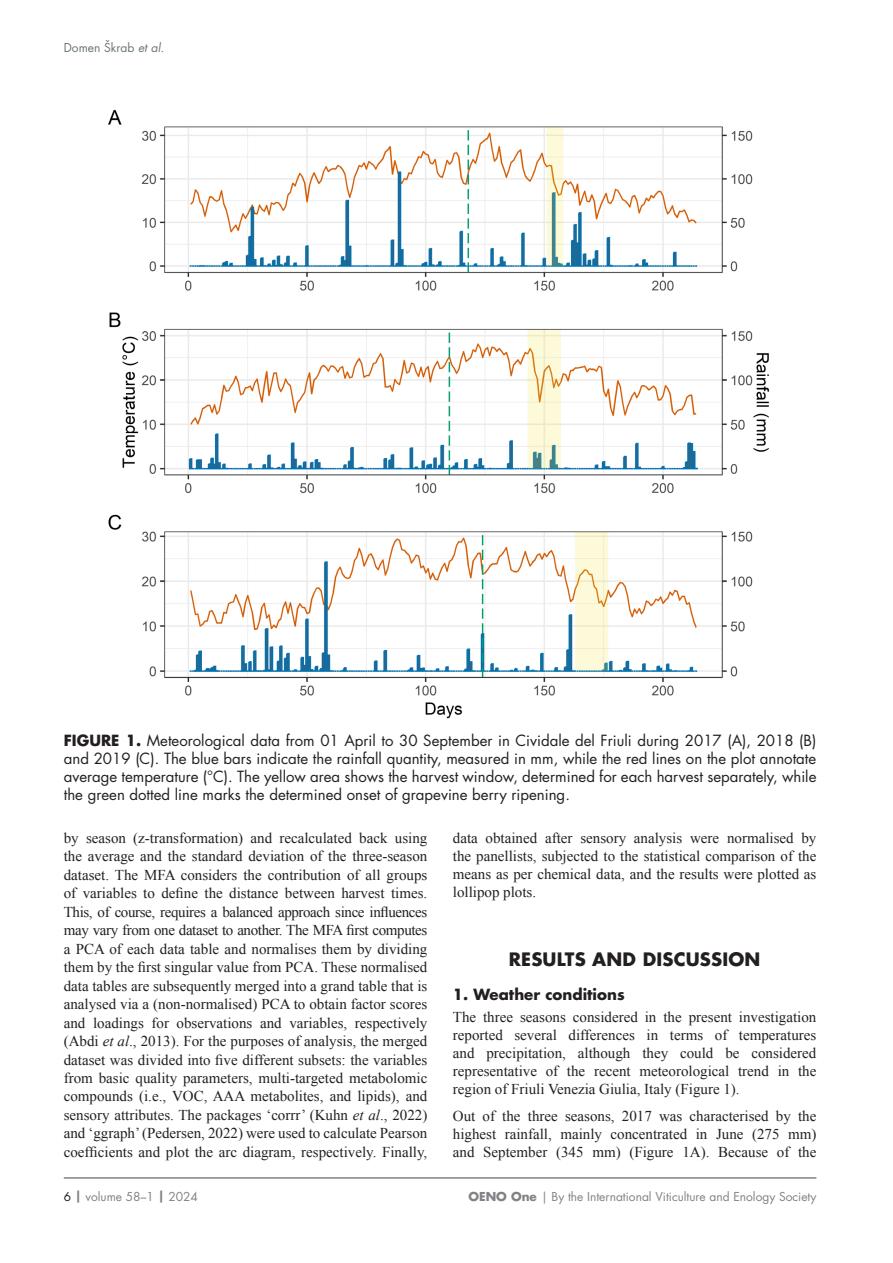
<style>
.page{position:relative;width:893px;height:1263px;background:#fff}
.page>*{position:absolute;margin:0;border:0;box-sizing:border-box;transform-origin:0 0}
.CORPS_TITRE_1-chapit{font:700 18px "Futura Std";letter-spacing:.01em;color:#231f20}
.CORPS_texte_courant{font:15px/18.5px "Times New Roman";color:#231f20;text-align:justify}
.CORPS_FIGURE-Titre5{font:15px/18px "Futura Std";color:#231f20;text-align:justify}
.CORPS_TITRE_2-paragr{font:700 15px "Futura Std";color:#231f20}
.t1{font:12px "Futura Std";color:#808285}
.t2{font:12px "Futura Std";color:#6b7771}
.s1{font-style:italic}
.s2{font-weight:700}
.s3{color:#231f20}
</style>
<div class="page">
<hr style="left:64px;top:1177px;width:752px;height:2px;background:#808285">
<img style="left:108px;top:109px;width:662px;height:610px">
<p class="t2" style="left:64px;top:40px;width:102px">Domen Škrab <span class="s1">et al.</span></p>
<p class="CORPS_FIGURE-Titre5" style="left:64px;top:731px;width:754px"><span class="s2">FIGURE 1.</span> Meteorological data from 01 April to 30 September in Cividale del Friuli during 2017 (A), 2018 (B) and 2019 (C). The blue bars indicate the rainfall quantity, measured in mm, while the red lines on the plot annotate average temperature (°C). The yellow area shows the harvest window, determined for each harvest separately, while the green dotted line marks the determined onset of grapevine berry ripening.</p>
<p class="CORPS_texte_courant" style="left:64px;top:828px;width:365px">by season (z-transformation) and recalculated back using the average and the standard deviation of the three-season dataset. The MFA considers the contribution of all groups of variables to define the distance between harvest times.<br>This, of course, requires a balanced approach since influences may vary from one dataset to another. The MFA first computes a PCA of each data table and normalises them by dividing them by the first singular value from PCA. These normalised data tables are subsequently merged into a grand table that is analysed via a (non-normalised) PCA to obtain factor scores and loadings for observations and variables, respectively (Abdi <span class="s1">et al</span>., 2013). For the purposes of analysis, the merged dataset was divided into five different subsets: the variables from basic quality parameters, multi-targeted metabolomic compounds (i.e., VOC, AAA metabolites, and lipids), and sensory attributes. The packages ‘corrr’ (Kuhn <span class="s1">et al</span>., 2022) and ‘ggraph’ (Pedersen, 2022) were used to calculate Pearson coefficients and plot the arc diagram, respectively. Finally,</p>
<p class="CORPS_texte_courant" style="left:453px;top:828px;width:365px;line-height:18px">data obtained after sensory analysis were normalised by the panellists, subjected to the statistical comparison of the means as per chemical data, and the results were plotted as lollipop plots.</p>
<p class="CORPS_TITRE_1-chapit" style="left:509px;top:948px;width:253px">RESULTS AND DISCUSSION</p>
<p class="CORPS_TITRE_2-paragr" style="left:453px;top:984px;width:173px">1. Weather conditions</p>
<p class="CORPS_texte_courant" style="left:453px;top:1008px;width:365px;line-height:18px">The three seasons considered in the present investigation reported several differences in terms of temperatures and precipitation, although they could be considered representative of the recent meteorological trend in the region of Friuli Venezia Giulia, Italy (Figure 1).</p>
<p class="CORPS_texte_courant" style="left:453px;top:1106px;width:365px;line-height:18px">Out of the three seasons, 2017 was characterised by the highest rainfall, mainly concentrated in June (275 mm) and September (345 mm) (Figure 1A). Because of the</p>
<p class="t1" style="left:64px;top:1188px;width:136px"><span class="s3">6</span> <span class="s2">|</span> volume 58–1 <span class="s2">|</span> 2024</p>
<p class="t1" style="left:468px;top:1188px;width:349px"><span class="s2">OENO One</span> | By the International Viticulture and Enology Society</p>
</div>
